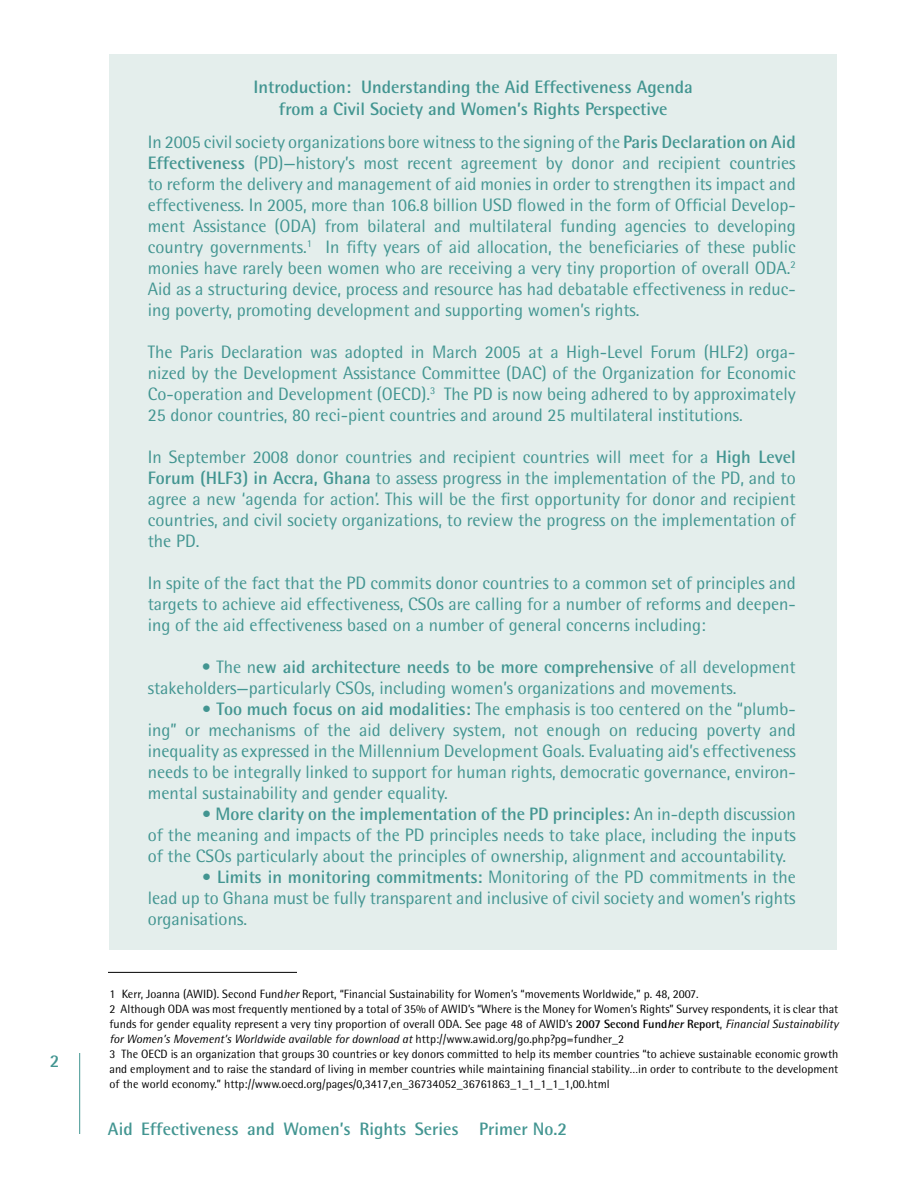
<style>
.page{position:relative;width:918px;height:1188px;background:#fff}
.page>*{position:absolute;margin:0;border:0;box-sizing:border-box;transform-origin:0 0}
.t1{font:18px/21px "Rotis Semi Sans";color:#429591;text-align:justify}
.t2{font:700 18px/21.6px "Rotis Semi Sans";color:#429591;text-align:center}
.t3{font:12px/15px "Rotis Semi Sans";color:#000}
.s1{font-weight:700}
.s2{font-style:italic}
.s3{font-weight:700;font-style:italic}
</style>
<div class="page">
<hr style="left:79px;top:1053px;width:1px;height:81px;background:#429591">
<div style="left:110px;top:54px;width:727px;height:896px;background:#e4eeec"></div>
<hr style="left:108px;top:972px;width:189px;height:1px;background:#000">
<p class="t2" style="left:50px;top:1049px;width:11px">2</p>
<p class="t2" style="left:254px;top:76px;width:441px">Introduction: Understanding the Aid Effectiveness Agenda from a Civil Society and Women’s Rights Perspective</p>
<p class="t1" style="left:148px;top:131px;width:650px">In 2005 civil society organizations bore witness to the signing of the <span class="s1">Paris Declaration on Aid Effectiveness</span> (PD)—history’s most recent agreement by donor and recipient countries to reform the delivery and management of aid monies in order to strengthen its impact and effectiveness. In 2005, more than 106.8 billion USD flowed in the form of Official Develop&shy;ment Assistance (ODA) from bilateral and multilateral funding agencies to developing country governments.<sup>1</sup> In fifty years of aid allocation, the beneficiaries of these public monies have rarely been women who are receiving a very tiny proportion of overall ODA.<sup>2<br></sup>Aid as a structuring device, process and resource has had debatable effectiveness in reduc&shy;ing poverty, promoting development and supporting women’s rights.</p>
<p class="t1" style="left:148px;top:341px;width:650px">The Paris Declaration was adopted in March 2005 at a High-Level Forum (HLF2) orga&shy;nized by the Development Assistance Committee (DAC) of the Organization for Economic Co-operation and Development (OECD).<sup>3</sup> The PD is now being adhered to by approximately 25 donor countries, 80 reci-pient countries and around 25 multilateral institutions.</p>
<p class="t1" style="left:148px;top:446px;width:650px">In September 2008 donor countries and recipient countries will meet for a <span class="s1">High Level Forum (HLF3) in Accra, Ghana</span> to assess progress in the implementation of the PD, and to agree a new ‘agenda for action’. This will be the first opportunity for donor and recipient countries, and civil society organizations, to review the progress on the implementation of the PD.</p>
<p class="t1" style="left:148px;top:572px;width:650px">In spite of the fact that the PD commits donor countries to a common set of principles and targets to achieve aid effectiveness, CSOs are calling for a number of reforms and deepen&shy;ing of the aid effectiveness based on a number of general concerns including:</p>
<p class="t1" style="left:148px;top:656px;width:649px;text-indent:54px">• The n<span class="s1">ew aid architecture needs to be more comprehensive</span> of all development stakeholders—particularly CSOs, including women’s organizations and movements.</p>
<p class="t1" style="left:148px;top:698px;width:650px;text-indent:54px"><span class="s1">• Too much focus on aid modalities:</span> The emphasis is too centered on the “plumb&shy;ing” or mechanisms of the aid delivery system, not enough on reducing poverty and inequality as expressed in the Millennium Development Goals. Evaluating aid’s effectiveness needs to be integrally linked to support for human rights, democratic governance, environ&shy;mental sustainability and gender equality.</p>
<p class="t1" style="left:148px;top:803px;width:650px;text-indent:54px"><span class="s1">• More clarity on the implementation of the PD principles:</span> An in-depth discussion of the meaning and impacts of the PD principles needs to take place, including the inputs of the CSOs particularly about the principles of ownership, alignment and accountability.</p>
<p class="t1" style="left:148px;top:866px;width:650px;text-indent:54px"><span class="s1">• Limits in monitoring commitments:</span> Monitoring of the PD commitments in the lead up to Ghana must be fully transparent and inclusive of civil society and women’s rights organisations.</p>
<p class="t3" style="left:109px;top:986px;width:730px">1 Kerr, Joanna (AWID). Second Fund<span class="s2">her</span> Report, “Financial Sustainability for Women’s “movements Worldwide,” p. 48, 2007.<br>2 Although ODA was most frequently mentioned by a total of 35% of AWID’s “Where is the Money for Women’s Rights” Survey respondents, it is clear that funds for gender equality represent a very tiny proportion of overall ODA. See page 48 of AWID’s <span class="s1">2007 Second Fund</span><span class="s3">her</span> <span class="s1">Report</span>, <span class="s2">Financial Sustainability for Women’s Movement’s Worldwide available for download at</span> http://www.awid.org/go.php?pg=fundher_2<br>3 The OECD is an organization that groups 30 countries or key donors committed to help its member countries “to achieve sustainable economic growth and employment and to raise the standard of living in member countries while maintaining financial stability…in order to contribute to the development of the world economy.” http://www.oecd.org/pages/0,3417,en_36734052_36761863_1_1_1_1_1,00.html</p>
<p class="t2" style="left:108px;top:1118px;width:461px">Aid Effectiveness and Women’s Rights Series Primer No.2</p>
</div>
